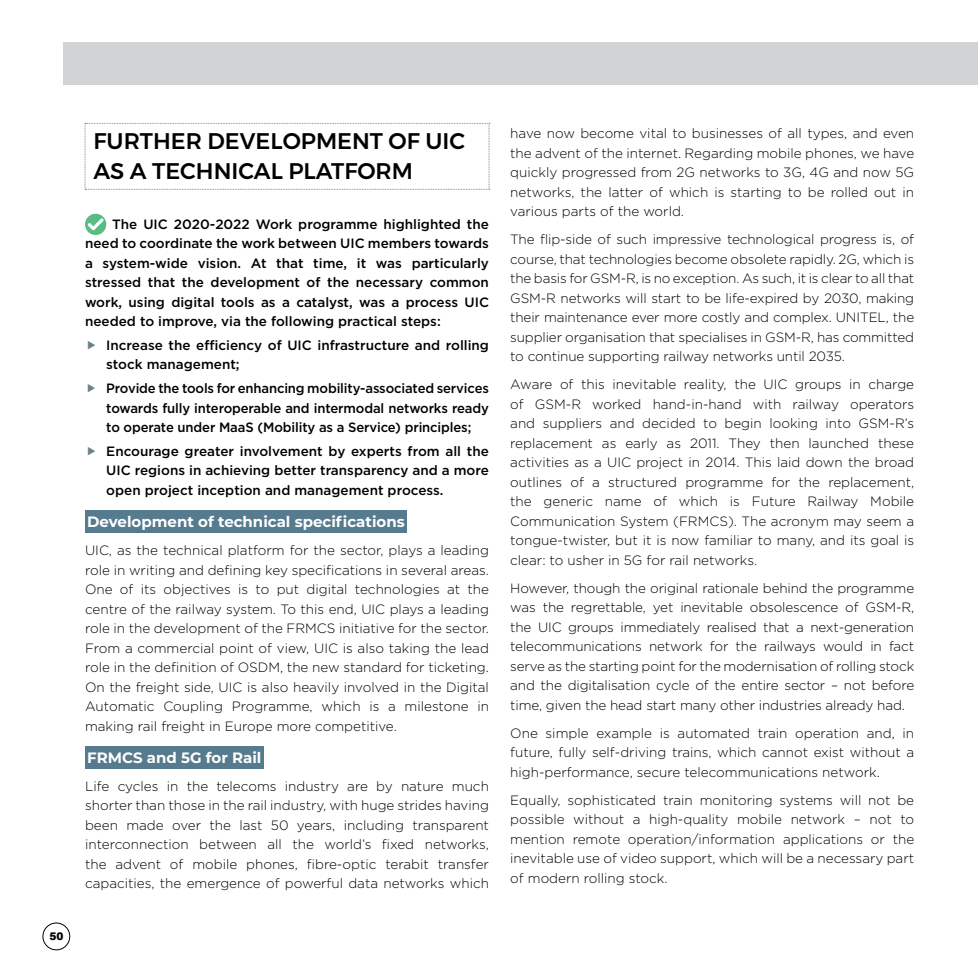
<style>
.page{position:relative;width:978px;height:978px;background:#fff}
.page>*{position:absolute;margin:0;border:0;box-sizing:border-box;transform-origin:0 0}
.Titre_1{font:500 22.5px/30px "Montserrat";color:#000}
.Titre_3_Further{font:700 15px "Montserrat";color:#fff}
.Texte_courant{font:300 13.5px/19.5px "Gotham";color:#000;text-align:justify}
.Texte_courant-2{font:500 13.5px/19.5px "Gotham";color:#000;text-align:justify}
.t1{font:900 10.5px "Arial";color:#000}
</style>
<div class="page">
<div style="left:43px;top:923px;width:27px;height:27px;border:1px solid #000;border-radius:50%"></div>
<div style="left:64px;top:43px;width:914px;height:42px;background:#d1d3d4"></div>
<svg style="left:85px;top:123px;width:405px;height:67px"></svg>
<div style="left:85px;top:510px;width:322px;height:23px;background:#567b8e"></div>
<div style="left:85px;top:746px;width:178px;height:23px;background:#567b8e"></div>
<div style="left:85px;top:214px;width:21px;height:21px;background:#57bd84;border-radius:50%"></div>
<svg style="left:88px;top:218px;width:16px;height:12px"></svg>
<p class="t1" style="left:49px;top:929px;width:16px">50</p>
<p class="Titre_1" style="left:94px;top:126px;width:373px">FURTHER DEVELOPMENT OF UIC<br>AS A TECHNICAL PLATFORM</p>
<p class="Texte_courant-2" style="left:85px;top:214px;width:405px;text-indent:27px">The UIC 2020-2022 Work programme highlighted the need to coordinate the work between UIC members towards a system-wide vision. At that time, it was particularly stressed that the development of the necessary common work, using digital tools as a catalyst, was a process UIC needed to improve, via the following practical steps:</p>
<p class="Texte_courant-2" style="left:106px;top:335px;width:384px">Increase the efficiency of UIC infrastructure and rolling stock management;</p>
<p class="Texte_courant-2" style="left:106px;top:378px;width:384px">Provide the tools for enhancing mobility-associated services towards fully interoperable and intermodal networks ready to operate under MaaS (Mobility as a Service) principles;</p>
<p class="Texte_courant-2" style="left:106px;top:441px;width:384px">Encourage greater involvement by experts from all the UIC regions in achieving better transparency and a more open project inception and management process.</p>
<p class="Titre_3_Further" style="left:87px;top:511px;width:319px">Development of technical specifications</p>
<p class="Texte_courant" style="left:85px;top:540px;width:405px">UIC, as the technical platform for the sector, plays a leading role in writing and defining key specifications in several areas.<br>One of its objectives is to put digital technologies at the centre of the railway system. To this end, UIC plays a leading role in the development of the FRMCS initiative for the sector.<br>From a commercial point of view, UIC is also taking the lead role in the definition of OSDM, the new standard for ticketing.<br>On the freight side, UIC is also heavily involved in the Digital Automatic Coupling Programme, which is a milestone in making rail freight in Europe more competitive.</p>
<p class="Titre_3_Further" style="left:87px;top:747px;width:176px">FRMCS and 5G for Rail</p>
<p class="Texte_courant" style="left:85px;top:776px;width:405px">Life cycles in the telecoms industry are by nature much shorter than those in the rail industry, with huge strides having been made over the last 50 years, including transparent interconnection between all the world’s fixed networks, the advent of mobile phones, fibre-optic terabit transfer capacities, the emergence of powerful data networks which</p>
<p class="Texte_courant" style="left:510px;top:123px;width:405px">have now become vital to businesses of all types, and even the advent of the internet. Regarding mobile phones, we have quickly progressed from 2G networks to 3G, 4G and now 5G networks, the latter of which is starting to be rolled out in various parts of the world.</p>
<p class="Texte_courant" style="left:510px;top:229px;width:406px">The flip-side of such impressive technological progress is, of course, that technologies become obsolete rapidly. 2G, which is the basis for GSM-R, is no exception. As such, it is clear to all that GSM-R networks will start to be life-expired by 2030, making their maintenance ever more costly and complex. UNITEL, the supplier organisation that specialises in GSM-R, has committed to continue supporting railway networks until 2035.</p>
<p class="Texte_courant" style="left:510px;top:374px;width:405px">Aware of this inevitable reality, the UIC groups in charge of GSM-R worked hand-in-hand with railway operators and suppliers and decided to begin looking into GSM-R’s replacement as early as 2011. They then launched these activities as a UIC project in 2014. This laid down the broad outlines of a structured programme for the replacement, the generic name of which is Future Railway Mobile Communication System (FRMCS). The acronym may seem a tongue-twister, but it is now familiar to many, and its goal is clear: to usher in 5G for rail networks.</p>
<p class="Texte_courant" style="left:510px;top:578px;width:405px">However, though the original rationale behind the programme was the regrettable, yet inevitable obsolescence of GSM-R, the UIC groups immediately realised that a next-generation telecommunications network for the railways would in fact serve as the starting point for the modernisation of rolling stock and the digitalisation cycle of the entire sector – not before time, given the head start many other industries already had.</p>
<p class="Texte_courant" style="left:510px;top:723px;width:405px">One simple example is automated train operation and, in future, fully self-driving trains, which cannot exist without a high-performance, secure telecommunications network.</p>
<p class="Texte_courant" style="left:510px;top:790px;width:405px">Equally, sophisticated train monitoring systems will not be possible without a high-quality mobile network – not to mention remote operation/information applications or the inevitable use of video support, which will be a necessary part of modern rolling stock.</p>
</div>
